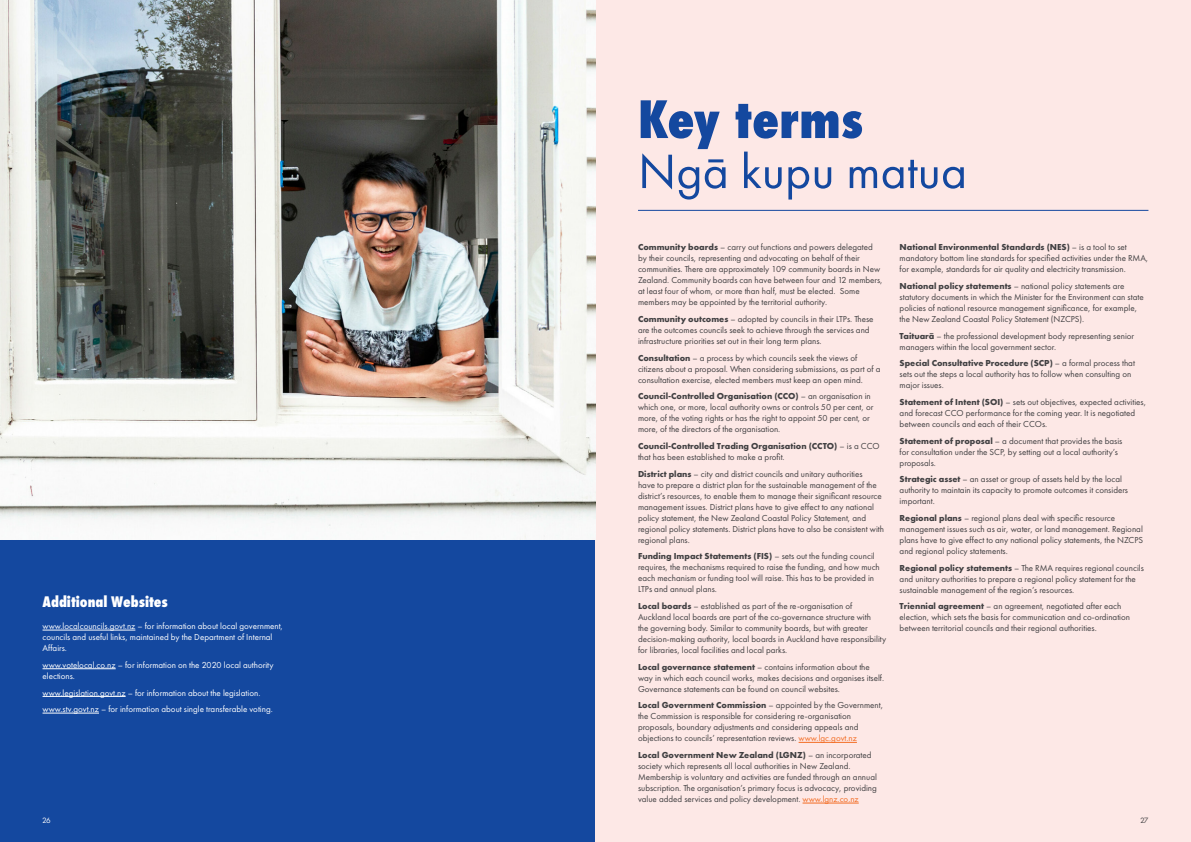
<style>
.page{position:relative;width:1191px;height:842px;background:#fff}
.page>*{position:absolute;margin:0;border:0;box-sizing:border-box;transform-origin:0 0}
.t1{font:50px "Futura PT";color:#14489f}
.t2{font:800 condensed 50px "Futura";color:#14489f}
.t3{font:800 16px "Futura PT Cond";color:#fff}
.t4{font:9px/11px "Futura PT";color:#414042}
.t5{font:9px/11px "Futura PT";color:#fff}
.t6{font:700 9px/11px "Futura PT";color:#414042}
.t7{font:8px "Futura PT";color:#414042}
.t8{font:8px "Futura PT";color:#fff}
.s1{font-weight:700}
.s2{font-weight:400}
.s3{color:#f36c23}
</style>
<div class="page">
<div style="left:0;top:0;width:595px;height:842px;background:#14489f"></div>
<div style="left:595px;top:0;width:596px;height:842px;background:#fde8e6"></div>
<hr style="left:43px;top:630px;width:92px;height:1px;background:#fff">
<hr style="left:43px;top:668px;width:73px;height:1px;background:#fff">
<hr style="left:43px;top:696px;width:83px;height:1px;background:#fff">
<hr style="left:43px;top:713px;width:56px;height:1px;background:#fff">
<hr style="left:798px;top:742px;width:59px;height:1px;background:#f36c23">
<hr style="left:802px;top:803px;width:56px;height:1px;background:#f36c23">
<hr style="left:638px;top:210px;width:510px;height:1px;background:#14489f">
<img style="left:0;top:0;width:595px;height:540px">
<h2 class="t3" style="left:43px;top:592px;width:127px">Additional Websites</h2>
<p class="t5" style="left:43px;top:621px;width:242px">www.localcouncils.govt.nz – for information about local government, councils and useful links, maintained by the Department of Internal<br>Affairs.</p>
<p class="t5" style="left:43px;top:659px;width:232px">www.votelocal.co.nz – for information on the 2020 local authority elections.</p>
<p class="t5" style="left:43px;top:684px;width:232px;line-height:16.7px">www.legislation.govt.nz – for information about the legislation. www.stv.govt.nz – for information about single transferable voting.</p>
<p class="t8" style="left:43px;top:815px;width:9px">26</p>
<h1 class="t2" style="left:638px;top:85px;width:226px">Key terms</h1>
<h1 class="t1" style="left:638px;top:142px;width:331px">Ngā kupu matua</h1>
<p class="t4" style="left:638px;top:242px;width:246px"><span class="s1">Community boards</span> – carry out functions and powers delegated by their councils, representing and advocating on behalf of their communities. There are approximately 109 community boards in New Zealand. Community boards can have between four and 12 members, at least four of whom, or more than half, must be elected. Some members may be appointed by the territorial authority.</p>
<p class="t4" style="left:638px;top:313px;width:237px"><span class="s1">Community outcomes</span> – adopted by councils in their LTPs. These are the outcomes councils seek to achieve through the services and infrastructure priorities set out in their long term plans.</p>
<p class="t4" style="left:638px;top:352px;width:244px"><span class="s1">Consultation</span> – a process by which councils seek the views of citizens about a proposal. When considering submissions, as part of a consultation exercise, elected members must keep an open mind.</p>
<p class="t4" style="left:638px;top:391px;width:237px"><span class="s1">Council-Controlled Organisation (CCO)</span> – an organisation in which one, or more, local authority owns or controls 50 per cent, or more, of the voting rights or has the right to appoint 50 per cent, or more, of the directors of the organisation.</p>
<p class="t6" style="left:638px;top:440px;width:243px">Council-Controlled Trading Organisation (CCTO) <span class="s2">– is a CCO that has been established to make a profit.</span></p>
<p class="t4" style="left:638px;top:468px;width:247px"><span class="s1">District plans</span> – city and district councils and unitary authorities<br>have to prepare a district plan for the sustainable management of the district’s resources, to enable them to manage their significant resource management issues. District plans have to give effect to any national policy statement, the New Zealand Coastal Policy Statement, and regional policy statements. District plans have to also be consistent with regional plans.</p>
<p class="t4" style="left:638px;top:551px;width:243px"><span class="s1">Funding Impact Statements (FIS)</span> – sets out the funding council requires, the mechanisms required to raise the funding, and how much each mechanism or funding tool will raise. This has to be provided in LTPs and annual plans.</p>
<p class="t4" style="left:638px;top:600px;width:250px"><span class="s1">Local boards</span> – established as part of the re-organisation of Auckland local boards are part of the co-governance structure with<br>the governing body. Similar to community boards, but with greater decision-making authority, local boards in Auckland have responsibility for libraries, local facilities and local parks.</p>
<p class="t4" style="left:638px;top:661px;width:248px"><span class="s1">Local governance statement</span> – contains information about the way in which each council works, makes decisions and organises itself.<br>Governance statements can be found on council websites.</p>
<p class="t4" style="left:638px;top:700px;width:247px"><span class="s1">Local Government Commission</span> – appointed by the Government, the Commission is responsible for considering re-organisation proposals, boundary adjustments and considering appeals and objections to councils’ representation reviews. <span class="s3">www.lgc.govt.nz</span></p>
<p class="t4" style="left:638px;top:749px;width:240px"><span class="s1">Local Government New Zealand (LGNZ)</span> – an incorporated society which represents all local authorities in New Zealand.<br>Membership is voluntary and activities are funded through an annual subscription. The organisation’s primary focus is advocacy, providing value added services and policy development. <span class="s3">www.lgnz.co.nz</span></p>
<p class="t4" style="left:899px;top:242px;width:250px"><span class="s1">National Environmental Standards (NES)</span> – is a tool to set mandatory bottom line standards for specified activities under the RMA, for example, standards for air quality and electricity transmission.</p>
<p class="t4" style="left:899px;top:280px;width:246px"><span class="s1">National policy statements</span> – national policy statements are statutory documents in which the Minister for the Environment can state policies of national resource management significance, for example, the New Zealand Coastal Policy Statement (NZCPS).</p>
<p class="t4" style="left:899px;top:330px;width:236px"><span class="s1">Taituarā</span> – the professional development body representing senior managers within the local government sector.</p>
<p class="t4" style="left:899px;top:358px;width:237px"><span class="s1">Special Consultative Procedure (SCP)</span> – a formal process that sets out the steps a local authority has to follow when consulting on major issues.</p>
<p class="t4" style="left:899px;top:396px;width:248px"><span class="s1">Statement of Intent (SOI)</span> – sets out objectives, expected activities, and forecast CCO performance for the coming year. It is negotiated between councils and each of their CCOs.</p>
<p class="t4" style="left:899px;top:435px;width:224px"><span class="s1">Statement of proposal</span> – a document that provides the basis for consultation under the SCP, by setting out a local authority’s proposals.</p>
<p class="t4" style="left:899px;top:474px;width:230px"><span class="s1">Strategic asset</span> – an asset or group of assets held by the local authority to maintain its capacity to promote outcomes it considers important.</p>
<p class="t4" style="left:899px;top:512px;width:245px"><span class="s1">Regional plans</span> – regional plans deal with specific resource management issues such as air, water, or land management. Regional plans have to give effect to any national policy statements, the NZCPS and regional policy statements.</p>
<p class="t4" style="left:899px;top:562px;width:246px"><span class="s1">Regional policy statements</span> – The RMA requires regional councils and unitary authorities to prepare a regional policy statement for the sustainable management of the region’s resources.</p>
<p class="t4" style="left:899px;top:601px;width:232px"><span class="s1">Triennial agreement</span> – an agreement, negotiated after each election, which sets the basis for communication and co-ordination between territorial councils and their regional authorities.</p>
<p class="t7" style="left:1140px;top:815px;width:10px">27</p>
</div>
